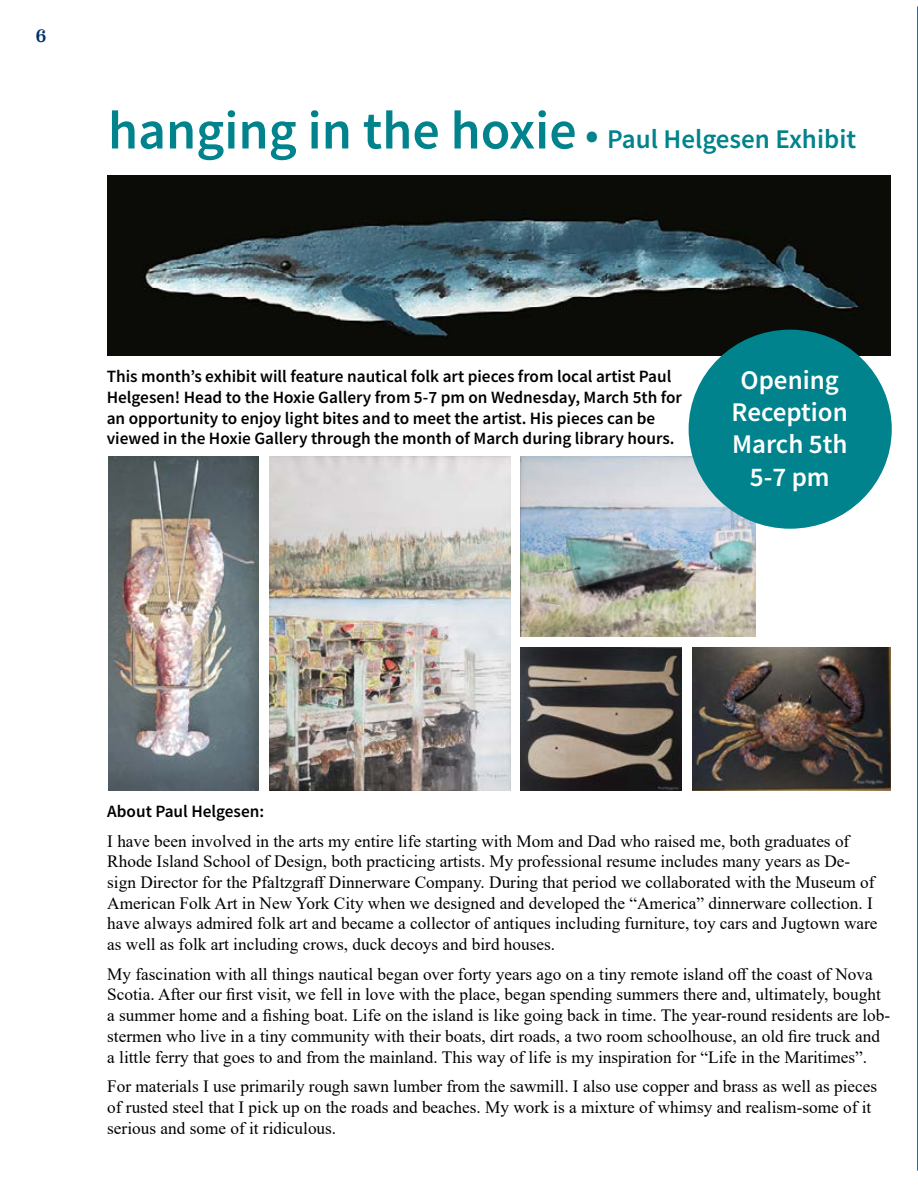
<style>
.page{position:relative;width:918px;height:1188px;background:#fff}
.page>*{position:absolute;margin:0;border:0;box-sizing:border-box;transform-origin:0 0}
.t1{font:600 27px "Source Sans Pro";color:#00838c}
.t2{font:600 27px/32.4px "Source Sans Pro";color:#fff;text-align:center}
.t3{font:500 18px "Eames Century Modern";color:#002f6c}
.t4{font:17.25px/20.7px "Times New Roman";color:#000}
.t5{font:600 17.25px/20.7px "Source Sans Pro";color:#000}
.s1{font-size:54px}
.s2{font-size:42px}
</style>
<div class="page">
<hr style="left:917px;top:6px;width:1px;height:1165px;background:#002f6c">
<img style="left:521px;top:457px;width:235px;height:180px">
<img style="left:693px;top:648px;width:197px;height:142px">
<img style="left:108px;top:176px;width:783px;height:180px">
<div style="left:689px;top:330px;width:203px;height:199px;background:#00838c;border-radius:50%"></div>
<img style="left:521px;top:648px;width:161px;height:142px">
<img style="left:269px;top:457px;width:241px;height:333px">
<img style="left:108px;top:457px;width:150px;height:333px">
<p class="t3" style="left:36px;top:22px;width:12px">6</p>
<h1 class="t1" style="left:108px;top:122px;width:750px"><span class="s1">hanging in the hoxie</span> <span class="s2">•</span> Paul Helgesen Exhibit</h1>
<p class="t5" style="left:107px;top:366px;width:575px">This month’s exhibit will feature nautical folk art pieces from local artist Paul Helgesen! Head to the Hoxie Gallery from 5-7 pm on Wednesday, March 5th for an opportunity to enjoy light bites and to meet the artist. His pieces can be viewed in the Hoxie Gallery through the month of March during library hours.</p>
<h1 class="t2" style="left:732px;top:363px;width:118px">Opening<br>Reception<br>March 5th<br>5-7 pm</h1>
<p class="t5" style="left:107px;top:801px;width:158px">About Paul Helgesen:</p>
<p class="t4" style="left:107px;top:830px;width:772px">I have been involved in the arts my entire life starting with Mom and Dad who raised me, both graduates of Rhode Island School of Design, both practicing artists. My professional resume includes many years as De&shy;sign Director for the Pfaltzgraff Dinnerware Company. During that period we collaborated with the Museum of American Folk Art in New York City when we designed and developed the “America” dinnerware collection. I have always admired folk art and became a collector of antiques including furniture, toy cars and Jugtown ware as well as folk art including crows, duck decoys and bird houses.</p>
<p class="t4" style="left:107px;top:963px;width:785px">My fascination with all things nautical began over forty years ago on a tiny remote island off the coast of Nova Scotia. After our first visit, we fell in love with the place, began spending summers there and, ultimately, bought a summer home and a fishing boat. Life on the island is like going back in time. The year-round residents are lob&shy;stermen who live in a tiny community with their boats, dirt roads, a two room schoolhouse, an old fire truck and a little ferry that goes to and from the mainland. This way of life is my inspiration for “Life in the Maritimes”.</p>
<p class="t4" style="left:107px;top:1076px;width:771px">For materials I use primarily rough sawn lumber from the sawmill. I also use copper and brass as well as pieces of rusted steel that I pick up on the roads and beaches. My work is a mixture of whimsy and realism-some of it serious and some of it ridiculous.</p>
</div>
